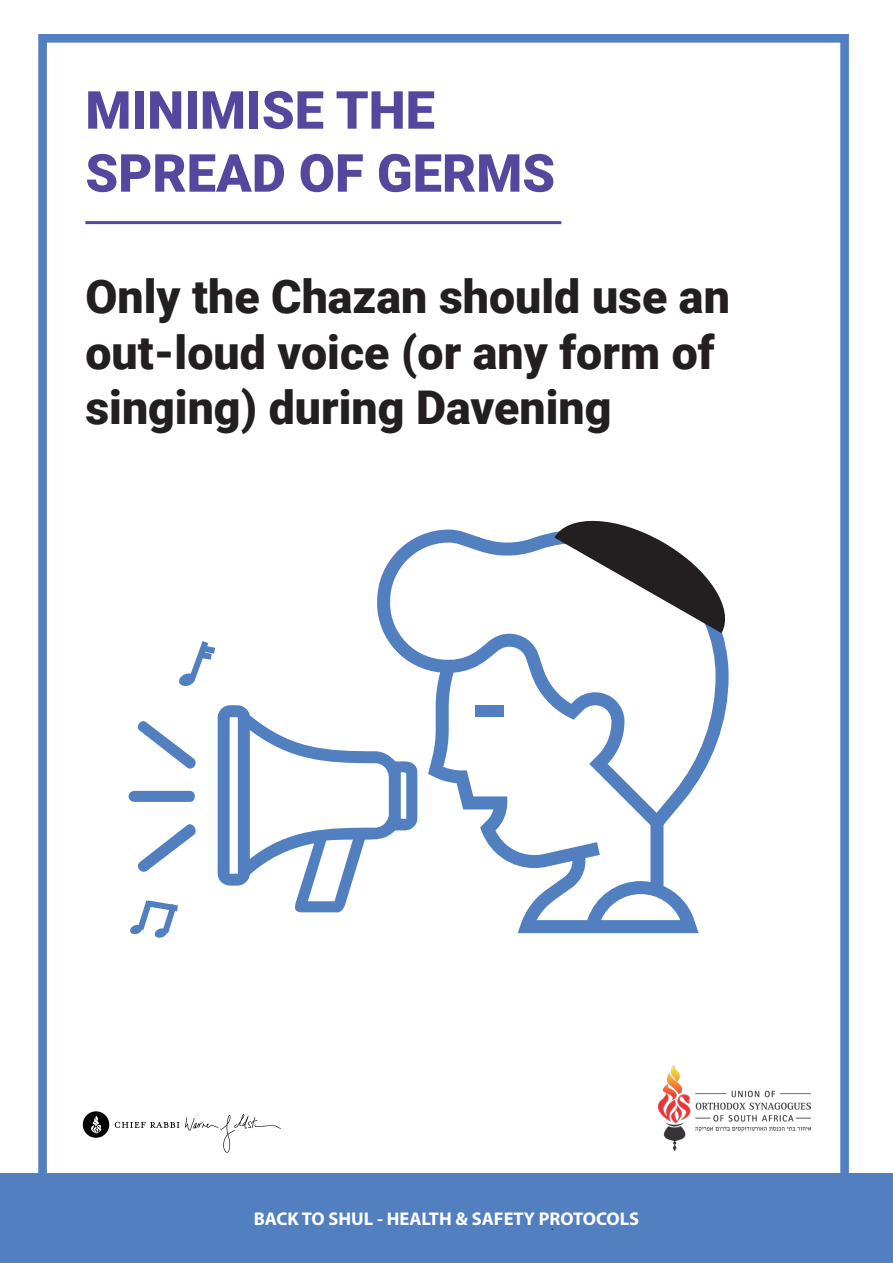
<style>
.page{position:relative;width:893px;height:1263px;background:#fff}
.page>*{position:absolute;margin:0;border:0;box-sizing:border-box;transform-origin:0 0}
.t1{font:900 52.5px/63px "Roboto";color:#54479d}
.t2{font:900 46.5px/55.8px "Roboto";color:#231f20}
.t3{font:700 18.45px "Myriad Pro";color:#fff}
.t4{font:13.2px "Myriad Pro";color:#231f20}
</style>
<div class="page">
<div style="left:0;top:1174px;width:893px;height:89px;background:#517fc0"></div>
<div style="left:38px;top:34px;width:811px;height:1198px;border:9px solid #517fc0"></div>
<hr style="left:85px;top:221px;width:476px;height:3px;background:#54479d">
<svg style="left:128px;top:705px;width:249px;height:208px"></svg>
<svg style="left:377px;top:530px;width:352px;height:403px"></svg>
<div style="left:475px;top:705px;width:29px;height:12px;background:#517fc0"></div>
<svg style="left:554px;top:520px;width:175px;height:113px"></svg>
<svg style="left:179px;top:641px;width:36px;height:45px"></svg>
<svg style="left:129px;top:894px;width:55px;height:44px"></svg>
<img style="left:659px;top:1065px;width:151px;height:85px">
<svg style="left:115px;top:1114px;width:166px;height:39px"></svg>
<svg style="left:83px;top:1111px;width:26px;height:27px"></svg>
<p class="t1" style="left:85px;top:77px;width:471px">MINIMISE THE<br>SPREAD OF GERMS</p>
<p class="t2" style="left:85px;top:267px;width:646px">Only the Chazan should use an out-loud voice (or any form of singing) during Davening</p>
<p class="t3" style="left:254px;top:1206px;width:387px">BACK TO SHUL - HEALTH &amp; SAFETY PROTOCOLS</p>
<p class="t4" style="left:551px;top:1217px;width:4px">.</p>
</div>
